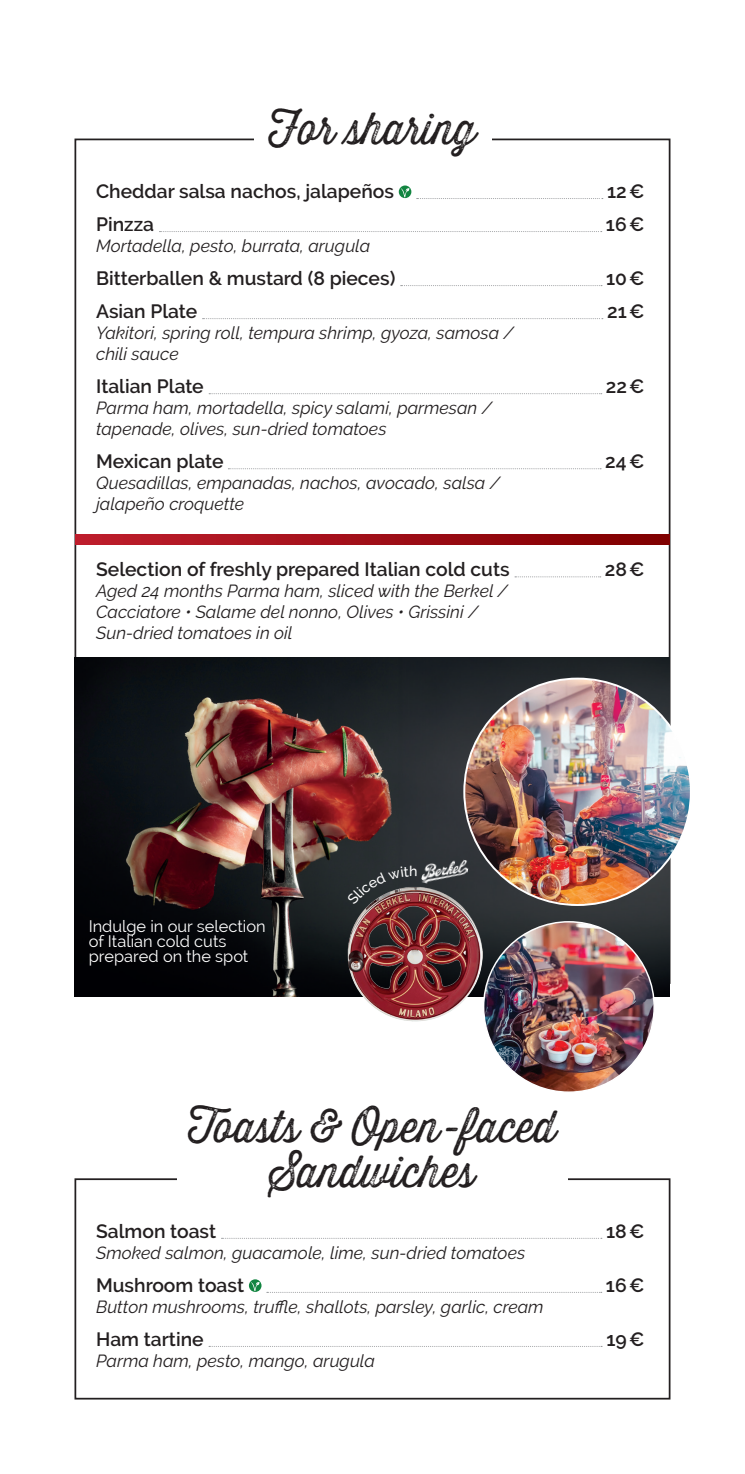
<style>
.page{position:relative;width:745px;height:1474px;background:#fff}
.page>*{position:absolute;margin:0;border:0;box-sizing:border-box;transform-origin:0 0}
.t1{font:43.75px/45.5px "Thirsty Rough Lt Two";color:#231f20;text-align:center}
.t2{font:600 19.25px "Raleway";color:#231f20}
.t3{font:italic 17.5px/21px "Raleway";color:#231f20}
.t4{font:16.45px/15px "Raleway";color:#fff}
</style>
<div class="page">
<svg style="left:416px;top:198px;width:186px;height:1px"></svg>
<svg style="left:159px;top:231px;width:442px;height:1px"></svg>
<svg style="left:400px;top:285px;width:201px;height:1px"></svg>
<svg style="left:202px;top:318px;width:400px;height:1px"></svg>
<svg style="left:209px;top:393px;width:392px;height:1px"></svg>
<svg style="left:228px;top:468px;width:372px;height:1px"></svg>
<svg style="left:514px;top:576px;width:86px;height:1px"></svg>
<svg style="left:398px;top:185px;width:13px;height:13px"></svg>
<svg style="left:400px;top:188px;width:9px;height:9px"></svg>
<img style="left:74px;top:657px;width:595px;height:339px">
<svg style="left:76px;top:534px;width:593px;height:10px;background:#9f0e16"></svg>
<img style="left:483px;top:921px;width:170px;height:171px;border-radius:85px">
<img style="left:420px;top:853px;width:49px;height:37px">
<img style="left:464px;top:678px;width:226px;height:227px;border-radius:113px">
<img style="left:347px;top:886px;width:135px;height:135px;border-radius:68px">
<svg style="left:249px;top:1279px;width:12px;height:12px"></svg>
<svg style="left:251px;top:1281px;width:8px;height:10px"></svg>
<div style="left:74px;top:1178px;width:596px;height:221px;border:2px solid #231f20"></div>
<div style="left:177px;top:1100px;width:390px;height:103px;background:#fff"></div>
<svg style="left:346px;top:865px;width:70px;height:39px;background:#3e383a"></svg>
<h1 class="t1" style="left:268px;top:106px;width:209px">For sharing</h1>
<p class="t2" style="left:96px;top:180px;width:299px">Cheddar salsa nachos, jalapeños</p>
<p class="t2" style="left:606px;top:180px;width:39px">12€</p>
<p class="t2" style="left:96px;top:213px;width:59px">Pinzza</p>
<p class="t2" style="left:605px;top:213px;width:40px">16€</p>
<p class="t3" style="left:96px;top:235px;width:275px">Mortadella, pesto, burrata, arugula</p>
<p class="t2" style="left:96px;top:267px;width:300px">Bitterballen &amp; mustard (8 pieces)</p>
<p class="t2" style="left:606px;top:267px;width:40px">10€</p>
<p class="t2" style="left:96px;top:300px;width:103px">Asian Plate</p>
<p class="t2" style="left:606px;top:300px;width:39px">21€</p>
<p class="t3" style="left:96px;top:322px;width:419px">Yakitori, spring roll, tempura shrimp, gyoza, samosa / chili sauce</p>
<p class="t2" style="left:96px;top:375px;width:109px">Italian Plate</p>
<p class="t2" style="left:605px;top:375px;width:40px">22€</p>
<p class="t3" style="left:96px;top:397px;width:397px">Parma ham, mortadella, spicy salami, parmesan / tapenade, olives, sun-dried tomatoes</p>
<p class="t2" style="left:96px;top:450px;width:129px">Mexican plate</p>
<p class="t2" style="left:605px;top:450px;width:41px">24€</p>
<p class="t3" style="left:96px;top:472px;width:405px">Quesadillas, empanadas, nachos, avocado, salsa / jalapeño croquette</p>
<p class="t2" style="left:96px;top:558px;width:415px">Selection of freshly prepared Italian cold cuts</p>
<p class="t2" style="left:604px;top:558px;width:41px">28€</p>
<p class="t3" style="left:96px;top:580px;width:413px">Aged 24 months Parma ham, sliced with the Berkel /<br>Cacciatore • Salame del nonno, Olives • Grissini /<br>Sun-dried tomatoes in oil</p>
<p class="t4" style="left:89px;top:918px;width:178px">Indulge in our selection of Italian cold cuts prepared on the spot</p>
<h1 class="t1" style="left:188px;top:1103px;width:370px">Toasts &amp; Open-faced<br>Sandwiches</h1>
<p class="t2" style="left:96px;top:1219px;width:121px">Salmon toast</p>
<p class="t2" style="left:605px;top:1219px;width:40px">18€</p>
<p class="t3" style="left:96px;top:1242px;width:430px">Smoked salmon, guacamole, lime, sun-dried tomatoes</p>
<p class="t2" style="left:96px;top:1273px;width:149px">Mushroom toast</p>
<p class="t2" style="left:605px;top:1273px;width:40px">16€</p>
<p class="t3" style="left:96px;top:1296px;width:448px">Button mushrooms, truffle, shallots, parsley, garlic, cream</p>
<p class="t2" style="left:96px;top:1328px;width:109px">Ham tartine</p>
<p class="t2" style="left:606px;top:1328px;width:40px">19€</p>
<p class="t3" style="left:96px;top:1350px;width:280px">Parma ham, pesto, mango, arugula</p>
</div>
